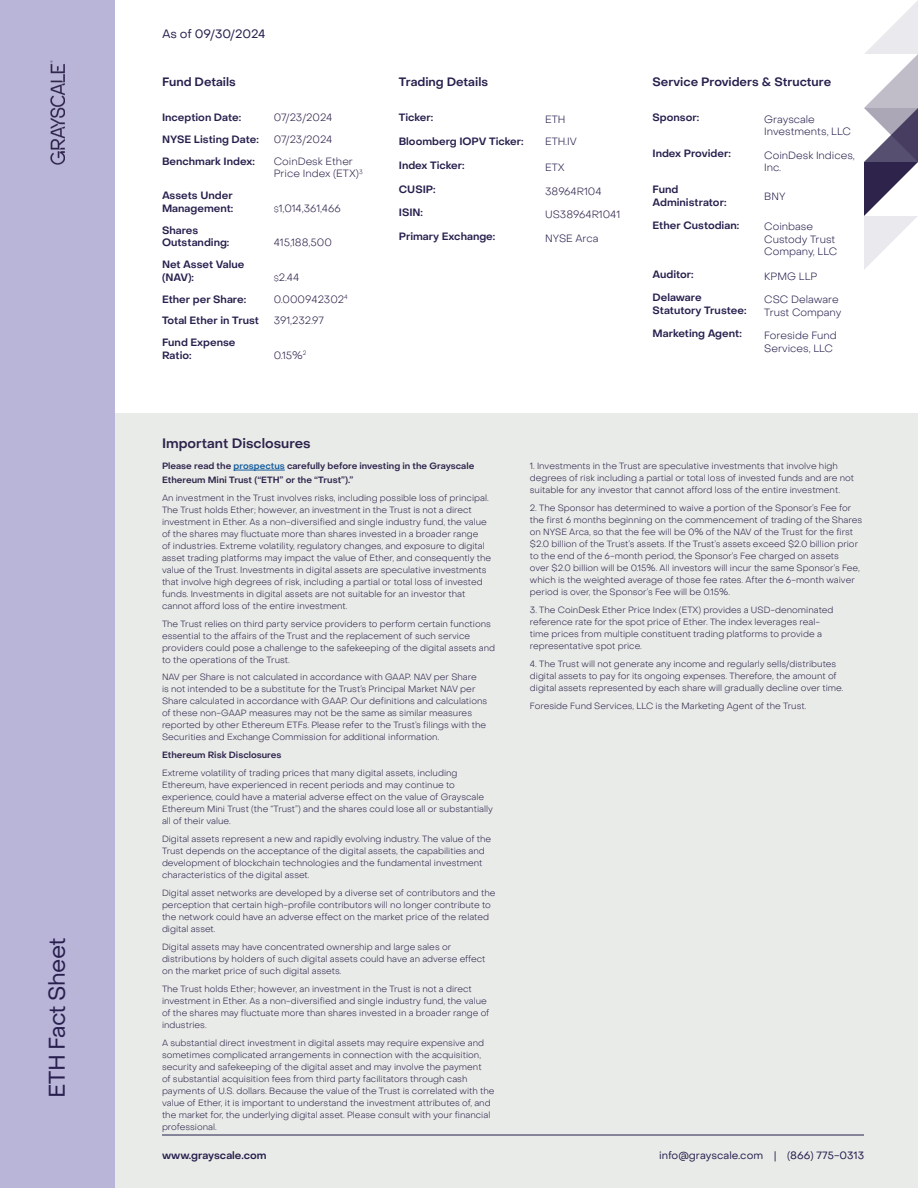
<style>
.page{position:relative;width:918px;height:1188px;background:#fff}
.page>*{position:absolute;margin:0;border:0;box-sizing:border-box;transform-origin:0 0}
.Header_2{font:22.5px "PP Object Sans";letter-spacing:-.03em;color:#271f4d}
.Header_3{font:600 13.5px "PP Object Sans";color:#2e234b}
.Header_3-2{font:600 12px "PP Object Sans";color:#271f4d}
.Header_3-3{font:12px "PP Object Sans";color:#271f4d}
.Body{font:600 10.5px/12.6px "PP Object Sans";color:#271f4d}
.Body-2{font:300 10.5px/12.6px "PP Object Sans";color:#271f4d}
.Body-3{font:300 10.5px/12.6px "PP Object Sans";color:#2e234b}
.t1{font:10.5px "PP Object Sans";color:#271f4d}
.t2{font:300 9px/12px "PP Object Sans";color:#2e234b}
.t3{font:600 9px/13.5px "PP Object Sans";color:#2e234b}
.s1{font-size:7.5px}
.s2{color:#175d9e}
</style>
<div class="page">
<div style="left:115px;top:414px;width:803px;height:774px;background:#e8ebe8"></div>
<hr style="left:234px;top:470px;width:51px;height:1px;background:#175d9e">
<hr style="left:162px;top:1135px;width:702px;height:1px;background:#271f4d">
<svg style="left:864px;top:0;width:54px;height:270px"></svg>
<div style="left:0;top:0;width:115px;height:1188px;background:#b9b5d9"></div>
<img style="left:51px;top:60px;width:13px;height:105px">
<p class="Header_2" style="left:43px;top:1098px;width:162px;rotate:-90deg">ETH Fact Sheet</p>
<p class="Header_3-3" style="left:162px;top:27px;width:105px">As of 09/30/2024</p>
<p class="Header_3-2" style="left:162px;top:74px;width:75px">Fund Details</p>
<p class="Body" style="left:162px;top:111px;width:81px">Inception Date:</p>
<p class="Body-3" style="left:274px;top:111px;width:60px">07/23/2024</p>
<p class="Body" style="left:162px;top:133px;width:98px">NYSE Listing Date:</p>
<p class="Body-3" style="left:274px;top:133px;width:60px">07/23/2024</p>
<p class="Body" style="left:162px;top:155px;width:94px">Benchmark Index:</p>
<p class="Body-3" style="left:274px;top:155px;width:90px">CoinDesk Ether<br>Price Index (ETX)<sup>3</sup></p>
<p class="Body" style="left:162px;top:189px;width:73px">Assets Under<br>Management:</p>
<p class="Body-3" style="left:274px;top:202px;width:69px"><span class="s1">$</span>1,014,361,466</p>
<p class="Body" style="left:162px;top:224px;width:69px">Shares<br>Outstanding:</p>
<p class="Body" style="left:162px;top:258px;width:84px">Net Asset Value (NAV):</p>
<p class="Body-3" style="left:274px;top:236px;width:60px">415,188,500</p>
<p class="Body-3" style="left:274px;top:271px;width:27px"><span class="s1">$</span>2.44</p>
<p class="Body" style="left:162px;top:293px;width:86px">Ether per Share:</p>
<p class="Body-3" style="left:274px;top:293px;width:76px">0.000942302<sup>4</sup></p>
<p class="Body" style="left:162px;top:315px;width:99px">Total Ether in Trust</p>
<p class="Body-3" style="left:274px;top:314px;width:52px">391,232.97</p>
<p class="Body" style="left:162px;top:336px;width:75px">Fund Expense<br>Ratio:</p>
<p class="Body-3" style="left:274px;top:349px;width:34px">0.15%<sup>2</sup></p>
<p class="Header_3" style="left:162px;top:435px;width:150px">Important Disclosures</p>
<p class="Header_3-2" style="left:399px;top:74px;width:91px">Trading Details</p>
<p class="Body" style="left:399px;top:111px;width:36px">Ticker:</p>
<p class="Body-2" style="left:545px;top:113px;width:22px">ETH</p>
<p class="Body" style="left:399px;top:135px;width:126px">Bloomberg IOPV Ticker:</p>
<p class="Body-2" style="left:545px;top:135px;width:33px">ETH.IV</p>
<p class="Body" style="left:399px;top:159px;width:67px">Index Ticker:</p>
<p class="Body-2" style="left:545px;top:161px;width:21px">ETX</p>
<p class="Body" style="left:399px;top:183px;width:38px">CUSIP:</p>
<p class="Body-3" style="left:545px;top:185px;width:58px">38964R104</p>
<p class="Body" style="left:399px;top:207px;width:26px">ISIN:</p>
<p class="Body-3" style="left:545px;top:208px;width:77px">US38964R1041</p>
<p class="Body" style="left:399px;top:230px;width:98px">Primary Exchange:</p>
<p class="Body-2" style="left:545px;top:232px;width:55px">NYSE Arca</p>
<p class="Header_3-2" style="left:652px;top:74px;width:180px">Service Providers &amp; Structure</p>
<p class="Body" style="left:652px;top:111px;width:48px">Sponsor:</p>
<p class="Body-2" style="left:764px;top:113px;width:88px">Grayscale<br>Investments, LLC</p>
<p class="Body" style="left:652px;top:147px;width:80px">Index Provider:</p>
<p class="Body-2" style="left:764px;top:149px;width:92px">CoinDesk Indices,<br>Inc.</p>
<p class="Body" style="left:652px;top:183px;width:75px">Fund<br>Administrator:</p>
<p class="Body-2" style="left:764px;top:190px;width:23px">BNY</p>
<p class="Body" style="left:652px;top:219px;width:88px">Ether Custodian:</p>
<p class="Body-2" style="left:764px;top:220px;width:75px">Coinbase<br>Custody Trust<br>Company, LLC</p>
<p class="Body" style="left:652px;top:269px;width:43px">Auditor:</p>
<p class="Body-2" style="left:764px;top:270px;width:55px">KPMG LLP</p>
<p class="Body" style="left:652px;top:292px;width:96px">Delaware<br>Statutory Trustee:</p>
<p class="Body-2" style="left:764px;top:293px;width:79px">CSC Delaware<br>Trust Company</p>
<p class="Body" style="left:652px;top:328px;width:91px">Marketing Agent:</p>
<p class="Body-2" style="left:764px;top:329px;width:74px">Foreside Fund<br>Services, LLC</p>
<p class="t3" style="left:162px;top:459px;width:314px">Please read the <span class="s2">prospectus</span> carefully before investing in the Grayscale<br>Ethereum Mini Trust (“ETH” or the “Trust”).”</p>
<p class="t2" style="left:162px;top:491px;width:331px">An investment in the Trust involves risks, including possible loss of principal.<br>The Trust holds Ether; however, an investment in the Trust is not a direct investment in Ether. As a non-diversified and single industry fund, the value of the shares may fluctuate more than shares invested in a broader range<br>of industries. Extreme volatility, regulatory changes, and exposure to digital asset trading platforms may impact the value of Ether, and consequently the value of the Trust. Investments in digital assets are speculative investments that involve high degrees of risk, including a partial or total loss of invested funds. Investments in digital assets are not suitable for an investor that cannot afford loss of the entire investment.</p>
<p class="t2" style="left:162px;top:617px;width:335px">The Trust relies on third party service providers to perform certain functions essential to the affairs of the Trust and the replacement of such service providers could pose a challenge to the safekeeping of the digital assets and to the operations of the Trust.</p>
<p class="t2" style="left:162px;top:671px;width:327px">NAV per Share is not calculated in accordance with GAAP. NAV per Share<br>is not intended to be a substitute for the Trust’s Principal Market NAV per Share calculated in accordance with GAAP. Our definitions and calculations of these non-GAAP measures may not be the same as similar measures reported by other Ethereum ETFs. Please refer to the Trust’s filings with the Securities and Exchange Commission for additional information.</p>
<p class="t3" style="left:162px;top:749px;width:121px">Ethereum Risk Disclosures</p>
<p class="t2" style="left:162px;top:767px;width:332px">Extreme volatility of trading prices that many digital assets, including Ethereum, have experienced in recent periods and may continue to experience, could have a material adverse effect on the value of Grayscale Ethereum Mini Trust (the “Trust”) and the shares could lose all or substantially all of their value.</p>
<p class="t2" style="left:162px;top:833px;width:331px">Digital assets represent a new and rapidly evolving industry. The value of the Trust depends on the acceptance of the digital assets, the capabilities and development of blockchain technologies and the fundamental investment characteristics of the digital asset.</p>
<p class="t2" style="left:162px;top:887px;width:335px">Digital asset networks are developed by a diverse set of contributors and the perception that certain high-profile contributors will no longer contribute to the network could have an adverse effect on the market price of the related digital asset.</p>
<p class="t2" style="left:162px;top:941px;width:325px">Digital assets may have concentrated ownership and large sales or distributions by holders of such digital assets could have an adverse effect on the market price of such digital assets.</p>
<p class="t2" style="left:162px;top:983px;width:329px">The Trust holds Ether; however, an investment in the Trust is not a direct investment in Ether. As a non-diversified and single industry fund, the value of the shares may fluctuate more than shares invested in a broader range of industries.</p>
<p class="t2" style="left:162px;top:1037px;width:334px">A substantial direct investment in digital assets may require expensive and sometimes complicated arrangements in connection with the acquisition, security and safekeeping of the digital asset and may involve the payment<br>of substantial acquisition fees from third party facilitators through cash payments of U.S. dollars. Because the value of the Trust is correlated with the value of Ether, it is important to understand the investment attributes of, and the market for, the underlying digital asset. Please consult with your financial professional.</p>
<p class="t2" style="left:530px;top:460px;width:326px">1. Investments in the Trust are speculative investments that involve high degrees of risk including a partial or total loss of invested funds and are not suitable for any investor that cannot afford loss of the entire investment.</p>
<p class="t2" style="left:530px;top:502px;width:334px">2. The Sponsor has determined to waive a portion of the Sponsor’s Fee for the first 6 months beginning on the commencement of trading of the Shares on NYSE Arca, so that the fee will be 0% of the NAV of the Trust for the first $2.0 billion of the Trust’s assets. If the Trust’s assets exceed $2.0 billion prior to the end of the 6-month period, the Sponsor’s Fee charged on assets<br>over $2.0 billion will be 0.15%. All investors will incur the same Sponsor’s Fee, which is the weighted average of those fee rates. After the 6-month waiver period is over, the Sponsor’s Fee will be 0.15%.</p>
<p class="t2" style="left:530px;top:604px;width:305px">3. The CoinDesk Ether Price Index (ETX) provides a USD-denominated reference rate for the spot price of Ether. The index leverages real&shy;time prices from multiple constituent trading platforms to provide a representative spot price.</p>
<p class="t2" style="left:530px;top:658px;width:315px">4. The Trust will not generate any income and regularly sells/distributes digital assets to pay for its ongoing expenses. Therefore, the amount of digital assets represented by each share will gradually decline over time.</p>
<p class="t2" style="left:530px;top:700px;width:278px">Foreside Fund Services, LLC is the Marketing Agent of the Trust.</p>
<p class="Body" style="left:162px;top:1149px;width:106px">www.grayscale.com</p>
<p class="t1" style="left:659px;top:1149px;width:206px">info@grayscale.com | (866) 775-0313</p>
</div>
